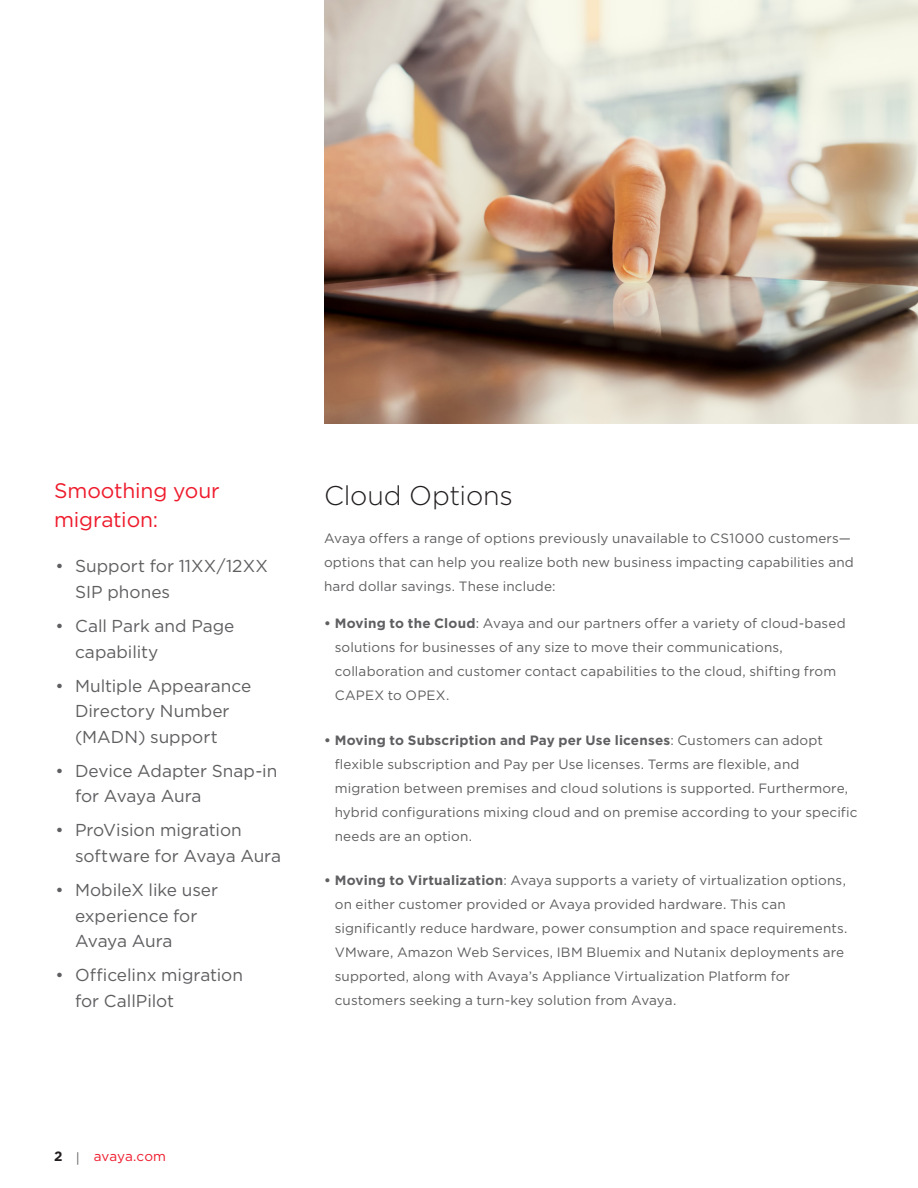
<style>
.page{position:relative;width:918px;height:1188px;background:#fff}
.page>*{position:absolute;margin:0;border:0;box-sizing:border-box;transform-origin:0 0}
.Subtitle{font:300 27px "Gotham";letter-spacing:-.005em;color:#231f20}
.Quotes{font:21px/28.5px "Gotham";letter-spacing:-.005em;color:#ee1b2c}
.t1{font:17.25px/25.5px "Gotham";color:#5f5f62}
.Body_copy{font:13.5px/24px "Gotham";letter-spacing:.01em;color:#5f5f62}
.t2{font:13.5px "Gotham";color:#ee1b2c}
.s1{font-weight:700}
.s2{font-weight:700;color:#231f20}
.s3{color:#5f5f62}
</style>
<div class="page">
<img style="left:324px;top:0;width:594px;height:423px">
<p class="Quotes" style="left:54px;top:476px;width:167px">Smoothing your migration:</p>
<p class="t1" style="left:75px;top:553px;width:195px;text-indent:-20px">• Support for 11XX/12XX<br>SIP phones</p>
<p class="t1" style="left:75px;top:613px;width:161px;text-indent:-20px">• Call Park and Page capability</p>
<p class="t1" style="left:75px;top:673px;width:178px;text-indent:-20px">• Multiple Appearance<br>Directory Number (MADN) support</p>
<p class="t1" style="left:75px;top:758px;width:204px;text-indent:-20px">• Device Adapter Snap-in for Avaya Aura</p>
<p class="t1" style="left:75px;top:817px;width:208px;text-indent:-20px">• ProVision migration software for Avaya Aura</p>
<p class="t1" style="left:75px;top:877px;width:145px;text-indent:-20px">• MobileX like user experience for<br>Avaya Aura</p>
<p class="t1" style="left:75px;top:962px;width:170px;text-indent:-20px">• Officelinx migration for CallPilot</p>
<p class="Subtitle" style="left:324px;top:481px;width:190px">Cloud Options</p>
<p class="Body_copy" style="left:324px;top:526px;width:531px">Avaya offers a range of options previously unavailable to CS1000 customers— options that can help you realize both new business impacting capabilities and hard dollar savings. These include:</p>
<p class="Body_copy" style="left:335px;top:611px;width:512px;text-indent:-11px"><span class="s1">• Moving to the Cloud</span>: Avaya and our partners offer a variety of cloud-based solutions for businesses of any size to move their communications, collaboration and customer contact capabilities to the cloud, shifting from CAPEX to OPEX.</p>
<p class="Body_copy" style="left:335px;top:728px;width:524px;text-indent:-11px"><span class="s1">• Moving to Subscription and Pay per Use licenses</span>: Customers can adopt flexible subscription and Pay per Use licenses. Terms are flexible, and migration between premises and cloud solutions is supported. Furthermore, hybrid configurations mixing cloud and on premise according to your specific needs are an option.</p>
<p class="Body_copy" style="left:335px;top:868px;width:514px;text-indent:-11px"><span class="s1">• Moving to Virtualization</span>: Avaya supports a variety of virtualization options, on either customer provided or Avaya provided hardware. This can significantly reduce hardware, power consumption and space requirements.<br>VMware, Amazon Web Services, IBM Bluemix and Nutanix deployments are supported, along with Avaya’s Appliance Virtualization Platform for customers seeking a turn-key solution from Avaya.</p>
<p class="t2" style="left:54px;top:1149px;width:114px"><span class="s2">2</span> <span class="s3">|</span> avaya.com</p>
</div>
